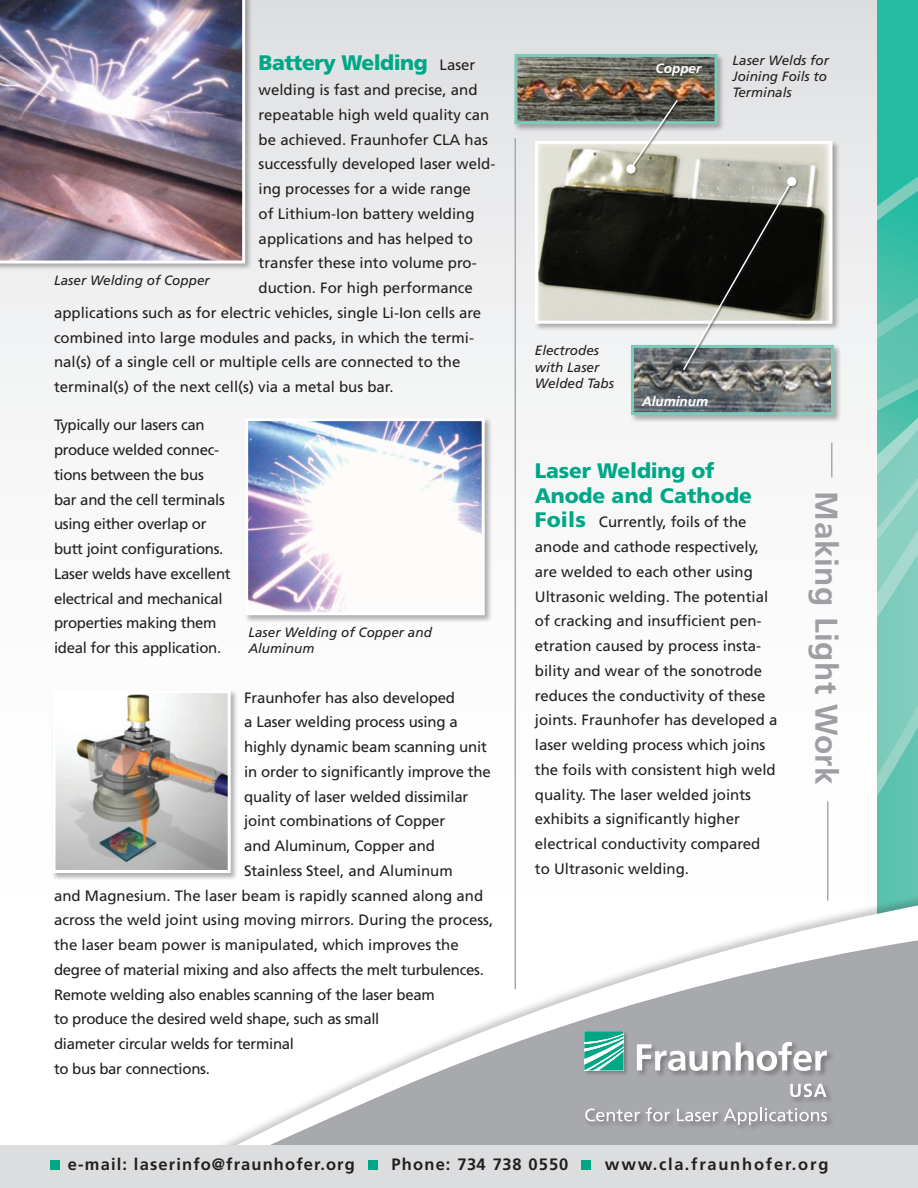
<style>
.page{position:relative;width:918px;height:1188px;background:#fff}
.page>*{position:absolute;margin:0;border:0;box-sizing:border-box;transform-origin:0 0}
.t1{font:700 31.5px "Frutiger";letter-spacing:.02em;color:#9d9fa2}
.t2{font:900 21px/24.8px "Frutiger";letter-spacing:-.01em;color:#00a786}
.t3{font:700 16.5px "Frutiger";letter-spacing:.07em;color:#231f20}
.t4{font:700 16.5px "Frutiger";letter-spacing:.11em;color:#231f20}
.t5{font:15px/24.8px "Frutiger";color:#231f20}
.t6{font:15px/24.8px "Frutiger";letter-spacing:-.02em;color:#231f20}
.t7{font:italic 13.5px/16.2px "Frutiger";color:#231f20}
.t8{font:italic 700 13.5px "Frutiger";color:#fff}
.s1{font-weight:400;font-size:15px;color:#231f20}
.s2{font-weight:900;font-size:21px;color:#00a786}
</style>
<div class="page">
<div style="left:0;top:0;width:918px;height:1157px;background:linear-gradient(to bottom,#e5e6e8,#fff)"></div>
<img style="left:878px;top:0;width:40px;height:850px">
<div style="left:205px;top:850px;width:713px;height:311px;background:#fefefe"></div>
<svg style="left:210px;top:861px;width:708px;height:285px"></svg>
<div style="left:0;top:1146px;width:918px;height:42px;background:#dcdddf"></div>
<div style="left:583px;top:1030px;width:46px;height:46px;background:#231f20;opacity:.35"></div>
<svg style="left:584px;top:1031px;width:40px;height:39px"></svg>
<div style="left:635px;top:1041px;width:200px;height:38px;background:#231f20;opacity:.35"></div>
<svg style="left:637px;top:1042px;width:190px;height:29px"></svg>
<div style="left:789px;top:1083px;width:20px;height:22px;background:#231f20;opacity:.35"></div>
<div style="left:803px;top:1083px;width:17px;height:22px;background:#231f20;opacity:.35"></div>
<div style="left:813px;top:1083px;width:21px;height:21px;background:#231f20;opacity:.35"></div>
<svg style="left:790px;top:1084px;width:37px;height:13px"></svg>
<div style="left:584px;top:1107px;width:19px;height:22px;background:#231f20;opacity:.35"></div>
<div style="left:595px;top:1111px;width:17px;height:18px;background:#231f20;opacity:.35"></div>
<div style="left:605px;top:1111px;width:17px;height:18px;background:#a1a2a6"></div>
<div style="left:615px;top:1108px;width:16px;height:21px;background:#a1a1a5"></div>
<div style="left:623px;top:1111px;width:17px;height:18px;background:#231f20;opacity:.35"></div>
<div style="left:633px;top:1111px;width:14px;height:18px;background:#a2a3a6"></div>
<svg style="left:585px;top:1108px;width:55px;height:13px"></svg>
<div style="left:645px;top:1107px;width:15px;height:22px;background:#a6a7ab"></div>
<div style="left:652px;top:1111px;width:18px;height:18px;background:#9e9ea2"></div>
<div style="left:663px;top:1111px;width:14px;height:18px;background:#a2a3a6"></div>
<svg style="left:646px;top:1108px;width:24px;height:13px"></svg>
<div style="left:675px;top:1108px;width:17px;height:21px;background:#231f20;opacity:.35"></div>
<div style="left:684px;top:1111px;width:17px;height:18px;background:#9e9ea2"></div>
<div style="left:694px;top:1111px;width:15px;height:18px;background:#231f20;opacity:.35"></div>
<div style="left:701px;top:1111px;width:17px;height:18px;background:#231f20;opacity:.35"></div>
<div style="left:711px;top:1111px;width:14px;height:18px;background:#a2a3a6"></div>
<svg style="left:677px;top:1109px;width:41px;height:12px"></svg>
<div style="left:723px;top:1108px;width:21px;height:21px;background:#a5a6aa"></div>
<div style="left:736px;top:1111px;width:18px;height:21px;background:#a1a1a5"></div>
<div style="left:747px;top:1111px;width:18px;height:21px;background:#a3a4a8"></div>
<div style="left:759px;top:1107px;width:10px;height:22px;background:#a3a4a8"></div>
<div style="left:764px;top:1107px;width:11px;height:22px;background:#a4a5a9"></div>
<div style="left:768px;top:1111px;width:15px;height:18px;background:#a4a5a9"></div>
<div style="left:776px;top:1111px;width:17px;height:18px;background:#a1a2a6"></div>
<div style="left:786px;top:1108px;width:15px;height:21px;background:#a3a4a8"></div>
<div style="left:794px;top:1107px;width:11px;height:22px;background:#a2a3a7"></div>
<div style="left:798px;top:1111px;width:18px;height:18px;background:#a3a4a8"></div>
<div style="left:809px;top:1111px;width:18px;height:18px;background:#a4a5a9"></div>
<div style="left:820px;top:1111px;width:15px;height:18px;background:#231f20;opacity:.35"></div>
<svg style="left:724px;top:1108px;width:103px;height:17px"></svg>
<hr style="left:831px;top:443px;width:2px;height:34px;background:#a8a9ad">
<hr style="left:827px;top:801px;width:1px;height:100px;background:#a8a9ad">
<div style="left:51px;top:1160px;width:9px;height:10px;background:#00a786"></div>
<div style="left:368px;top:1160px;width:10px;height:10px;background:#00a786"></div>
<div style="left:582px;top:1160px;width:9px;height:10px;background:#00a786"></div>
<div style="left:0;top:0;width:253px;height:271px;background:#231f20;opacity:.35"></div>
<img style="left:0;top:0;width:245px;height:264px">
<div style="left:244px;top:417px;width:249px;height:206px;background:#231f20;opacity:.35"></div>
<img style="left:249px;top:422px;width:232px;height:189px">
<div style="left:245px;top:418px;width:240px;height:197px;border:3px solid #fff"></div>
<div style="left:51px;top:689px;width:187px;height:192px;background:#231f20;opacity:.35"></div>
<img style="left:56px;top:694px;width:171px;height:175px">
<div style="left:52px;top:690px;width:179px;height:183px;border:3px solid #fff"></div>
<hr style="left:515px;top:138px;width:1px;height:851px;background:#a8a9ad">
<div style="left:534px;top:140px;width:306px;height:192px;background:#231f20;opacity:.35"></div>
<img style="left:539px;top:145px;width:289px;height:175px">
<div style="left:535px;top:141px;width:297px;height:183px;border:3px solid #fff"></div>
<div style="left:514px;top:53px;width:211px;height:79px;background:#231f20;opacity:.35"></div>
<img style="left:519px;top:58px;width:195px;height:62px">
<div style="left:515px;top:54px;width:203px;height:70px;border:3px solid #7bcbbc"></div>
<div style="left:630px;top:344px;width:212px;height:79px;background:#231f20;opacity:.35"></div>
<img style="left:635px;top:349px;width:195px;height:62px">
<div style="left:631px;top:345px;width:203px;height:70px;border:3px solid #7bcbbc"></div>
<div style="left:630px;top:100px;width:50px;height:72px;background:#231f20;opacity:.55"></div>
<svg style="left:629px;top:98px;width:50px;height:73px"></svg>
<svg style="left:682px;top:180px;width:111px;height:192px"></svg>
<div style="left:626px;top:164px;width:12px;height:12px;background:#231f20;opacity:.35"></div>
<div style="left:626px;top:164px;width:10px;height:10px;background:#fff;border-radius:50%"></div>
<div style="left:787px;top:177px;width:12px;height:11px;background:#231f20;opacity:.35"></div>
<div style="left:787px;top:177px;width:9px;height:9px;background:#fff;border-radius:50%"></div>
<p class="t2" style="left:259px;top:50px;width:218px">Battery Welding <span class="s1">Laser</span></p>
<p class="t5" style="left:259px;top:77px;width:220px">welding is fast and precise, and</p>
<p class="t5" style="left:259px;top:102px;width:232px">repeatable high weld quality can</p>
<p class="t5" style="left:259px;top:127px;width:231px">be achieved. Fraunhofer CLA has</p>
<p class="t5" style="left:259px;top:152px;width:238px">successfully developed laser weld-</p>
<p class="t5" style="left:259px;top:176px;width:214px">ing processes for a wide range</p>
<p class="t5" style="left:259px;top:201px;width:217px">of Lithium-Ion battery welding</p>
<p class="t5" style="left:259px;top:226px;width:216px">applications and has helped to</p>
<p class="t5" style="left:259px;top:251px;width:220px">transfer these into volume pro-</p>
<p class="t5" style="left:259px;top:275px;width:216px">duction. For high performance</p>
<p class="t5" style="left:54px;top:300px;width:429px">applications such as for electric vehicles, single Li-Ion cells are</p>
<p class="t5" style="left:54px;top:325px;width:422px">combined into large modules and packs, in which the termi-</p>
<p class="t5" style="left:54px;top:350px;width:408px">nal(s) of a single cell or multiple cells are connected to the</p>
<p class="t5" style="left:54px;top:374px;width:341px">terminal(s) of the next cell(s) via a metal bus bar.</p>
<p class="t6" style="left:54px;top:413px;width:178px">Typically our lasers can produce welded connec&shy;tions between the bus<br>bar and the cell terminals using either overlap or butt joint configurations.<br>Laser welds have excellent electrical and mechanical properties making them ideal for this application.</p>
<p class="t5" style="left:244px;top:685px;width:212px">Fraunhofer has also developed</p>
<p class="t5" style="left:244px;top:710px;width:215px">a Laser welding process using a</p>
<p class="t5" style="left:244px;top:734px;width:244px">highly dynamic beam scanning unit</p>
<p class="t5" style="left:244px;top:759px;width:248px">in order to significantly improve the</p>
<p class="t5" style="left:244px;top:784px;width:226px">quality of laser welded dissimilar</p>
<p class="t5" style="left:244px;top:809px;width:202px">joint combinations of Copper</p>
<p class="t5" style="left:244px;top:833px;width:192px">and Aluminum, Copper and</p>
<p class="t5" style="left:244px;top:858px;width:210px">Stainless Steel, and Aluminum</p>
<p class="t5" style="left:54px;top:883px;width:431px">and Magnesium. The laser beam is rapidly scanned along and</p>
<p class="t5" style="left:54px;top:908px;width:441px">across the weld joint using moving mirrors. During the process,</p>
<p class="t5" style="left:54px;top:932px;width:406px">the laser beam power is manipulated, which improves the</p>
<p class="t6" style="left:54px;top:957px;width:431px">degree of material mixing and also affects the melt turbulences.</p>
<p class="t6" style="left:54px;top:982px;width:382px">Remote welding also enables scanning of the laser beam</p>
<p class="t6" style="left:54px;top:1007px;width:327px">to produce the desired weld shape, such as small</p>
<p class="t6" style="left:54px;top:1031px;width:242px">diameter circular welds for terminal</p>
<p class="t6" style="left:54px;top:1056px;width:157px">to bus bar connections.</p>
<p class="t7" style="left:54px;top:272px;width:157px">Laser Welding of Copper</p>
<p class="t7" style="left:248px;top:624px;width:185px">Laser Welding of Copper and<br>Aluminum</p>
<p class="t8" style="left:656px;top:61px;width:47px">Copper</p>
<p class="t7" style="left:732px;top:52px;width:98px">Laser Welds for<br>Joining Foils to<br>Terminals</p>
<p class="t7" style="left:535px;top:343px;width:81px">Electrodes with Laser<br>Welded Tabs</p>
<p class="t8" style="left:642px;top:393px;width:68px">Aluminum</p>
<p class="t2" style="left:535px;top:458px;width:219px">Laser Welding of<br>Anode and Cathode</p>
<p class="t5" style="left:535px;top:510px;width:244px"><span class="s2">Foils</span> Currently, foils of the anode and cathode respectively, are welded to each other using<br>Ultrasonic welding. The potential of cracking and insufficient pen&shy;etration caused by process insta&shy;bility and wear of the sonotrode reduces the conductivity of these joints. Fraunhofer has developed a laser welding process which joins the foils with consistent high weld quality. The laser welded joints exhibits a significantly higher electrical conductivity compared to Ultrasonic welding.</p>
<p class="t1" style="left:845px;top:491px;width:295px;rotate:90deg">Making Light Work</p>
<p class="t3" style="left:68px;top:1154px;width:289px">e-mail: laserinfo@fraunhofer.org</p>
<p class="t3" style="left:392px;top:1154px;width:178px">Phone: 734 738 0550</p>
<p class="t4" style="left:605px;top:1154px;width:225px">www.cla.fraunhofer.org</p>
</div>
